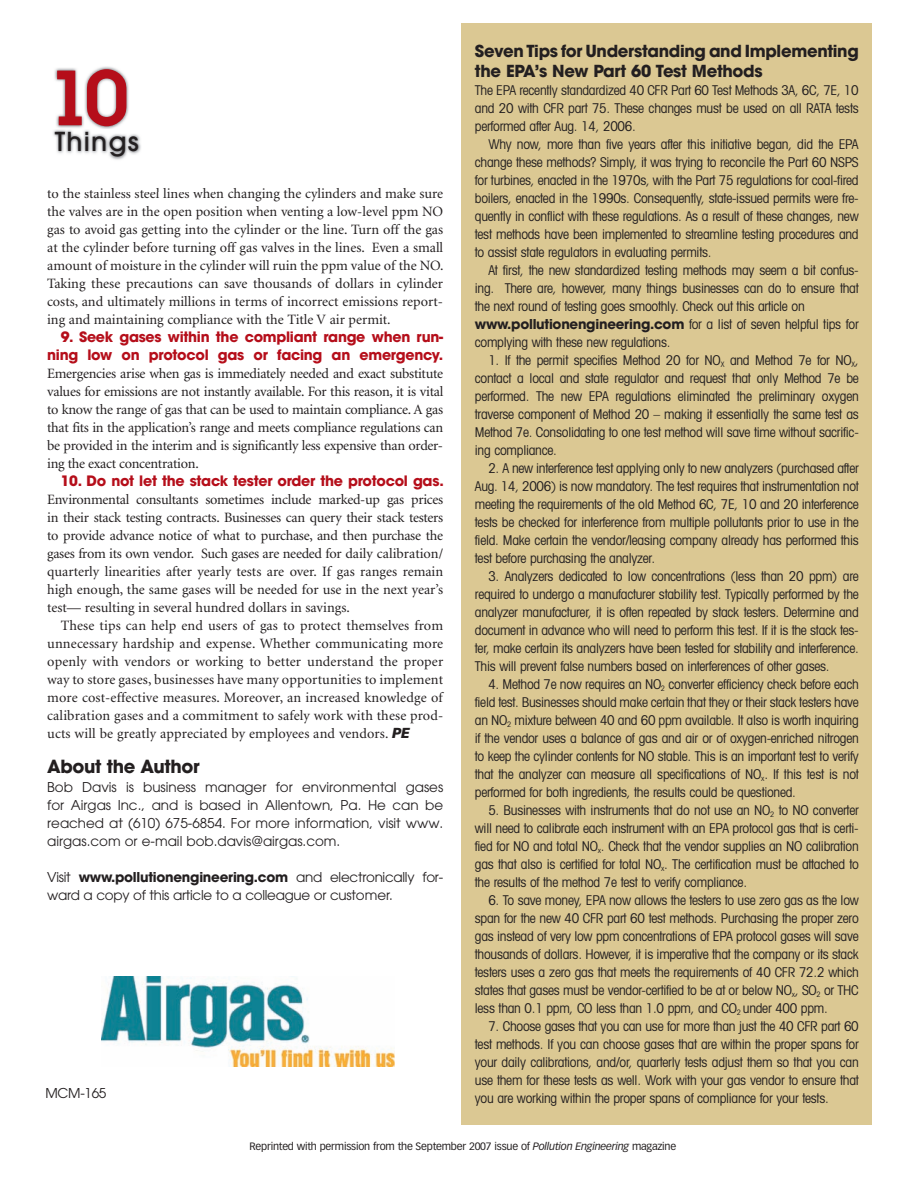
<style>
.page{position:relative;width:918px;height:1188px;background:#fff}
.page>*{position:absolute;margin:0;border:0;box-sizing:border-box;transform-origin:0 0}
.t1{font:600 76.5px "Lubalin Graph";color:#b50e1a}
.t2{font:500 25.95px "Avant Garde";letter-spacing:.045em;color:#231f20}
.t3{font:700 18px "Avant Garde";letter-spacing:-.02em;color:#231f20}
.t4{font:700 16.5px/19.8px "Avant Garde";letter-spacing:-.02em;color:#231f20}
.t5{font:14.25px/18px "Minion";color:#231f20;text-align:justify}
.t6{font:700 14.25px/18px "Avant Garde";letter-spacing:-.02em;color:#b50e1a;text-align:right}
.t7{font:condensed 13.5px/18px "Avant Garde";letter-spacing:-.02em;color:#231f20;text-align:justify}
.t8{font:13.5px/18px "Avant Garde";color:#231f20;text-align:justify}
.t9{font:13.5px/18px "Avant Garde";letter-spacing:-.02em;color:#231f20}
.t10{font:10.5px "Vectora LH";letter-spacing:-.02em;color:#231f20}
.s1{font-weight:700;font-stretch:normal}
.s2{font-family:"Vectora LH";font-weight:900;font-style:italic}
.s3{font-weight:700}
.s4{font-style:italic}
</style>
<div class="page">
<img style="left:54px;top:66px;width:75px;height:63px">
<img style="left:54px;top:129px;width:87px;height:31px">
<div style="left:461px;top:24px;width:411px;height:1101px;background:#dbc893"></div>
<img style="left:102px;top:977px;width:292px;height:89px">
<p class="t4" style="left:475px;top:43px;width:385px">Seven Tips for Understanding and Implementing the EPA’s New Part 60 Test Methods</p>
<p class="t7" style="left:475px;top:82px;width:385px">The EPA recently standardized 40 CFR Part 60 Test Methods 3A, 6C, 7E, 10 and 20 with CFR part 75. These changes must be used on all RATA tests performed after Aug. 14, 2006.</p>
<p class="t7" style="left:475px;top:136px;width:385px;text-indent:14px">Why now, more than five years after this initiative began, did the EPA change these methods? Simply, it was trying to reconcile the Part 60 NSPS for turbines, enacted in the 1970s, with the Part 75 regulations for coal-fired boilers, enacted in the 1990s. Consequently, state-issued permits were fre&shy;quently in conflict with these regulations. As a result of these changes, new test methods have been implemented to streamline testing procedures and to assist state regulators in evaluating permits.</p>
<p class="t7" style="left:475px;top:262px;width:385px;text-align:left;text-indent:14px">At first, the new standardized testing methods may seem a bit confus&shy;ing. There are, however, many things businesses can do to ensure that the next round of testing goes smoothly. Check out this article on <span class="s1">www.pollutionengineering.com</span> for a list of seven helpful tips for complying with these new regulations.</p>
<p class="t7" style="left:475px;top:352px;width:385px;text-indent:13px">1. If the permit specifies Method 20 for NO<sub>X</sub> and Method 7e for NO<sub>X</sub>, contact a local and state regulator and request that only Method 7e be performed. The new EPA regulations eliminated the preliminary oxygen traverse component of Method 20 – making it essentially the same test as Method 7e. Consolidating to one test method will save time without sacrific&shy;ing compliance.</p>
<p class="t7" style="left:475px;top:460px;width:385px;text-indent:14px">2. A new interference test applying only to new analyzers (purchased after Aug. 14, 2006) is now mandatory. The test requires that instrumentation not meeting the requirements of the old Method 6C, 7E, 10 and 20 interference tests be checked for interference from multiple pollutants prior to use in the field. Make certain the vendor/leasing company already has performed this test before purchasing the analyzer.</p>
<p class="t7" style="left:475px;top:568px;width:385px;text-indent:14px">3. Analyzers dedicated to low concentrations (less than 20 ppm) are required to undergo a manufacturer stability test. Typically performed by the analyzer manufacturer, it is often repeated by stack testers. Determine and document in advance who will need to perform this test. If it is the stack tes&shy;ter, make certain its analyzers have been tested for stability and interference.<br>This will prevent false numbers based on interferences of other gases.</p>
<p class="t7" style="left:475px;top:676px;width:386px;text-indent:14px">4. Method 7e now requires an NO<sub>2</sub> converter efficiency check before each field test. Businesses should make certain that they or their stack testers have an NO<sub>2</sub> mixture between 40 and 60 ppm available. It also is worth inquiring if the vendor uses a balance of gas and air or of oxygen-enriched nitrogen to keep the cylinder contents for NO stable. This is an important test to verify that the analyzer can measure all specifications of NO<sub>x</sub>. If this test is not performed for both ingredients, the results could be questioned.</p>
<p class="t7" style="left:475px;top:802px;width:385px;text-indent:14px">5. Businesses with instruments that do not use an NO<sub>2</sub> to NO converter will need to calibrate each instrument with an EPA protocol gas that is certi&shy;fied for NO and total NO<sub>x</sub>. Check that the vendor supplies an NO calibration gas that also is certified for total NO<sub>x</sub>. The certification must be attached to the results of the method 7e test to verify compliance.</p>
<p class="t7" style="left:475px;top:892px;width:385px;text-indent:14px">6. To save money, EPA now allows the testers to use zero gas as the low span for the new 40 CFR part 60 test methods. Purchasing the proper zero gas instead of very low ppm concentrations of EPA protocol gases will save thousands of dollars. However, it is imperative that the company or its stack testers uses a zero gas that meets the requirements of 40 CFR 72.2 which states that gases must be vendor-certified to be at or below NO<sub>x</sub>, SO<sub>2</sub> or THC less than 0.1 ppm, CO less than 1.0 ppm, and CO<sub>2</sub> under 400 ppm.</p>
<p class="t7" style="left:475px;top:1018px;width:385px;text-indent:14px">7. Choose gases that you can use for more than just the 40 CFR part 60 test methods. If you can choose gases that are within the proper spans for your daily calibrations, and/or, quarterly tests adjust them so that you can use them for these tests as well. Work with your gas vendor to ensure that</p>
<h1 class="t1" style="left:47px;top:70px;width:83px">10</h1>
<h2 class="t2" style="left:55px;top:132px;width:86px">Things</h2>
<p class="t5" style="left:47px;top:186px;width:398px">to e s a n ess s ee nes w en changing the cylinders and make sure the valves are in the open position when venting a low-level ppm NO gas to avoid gas getting into the cylinder or the line. Turn off the gas at the cylinder before turning off gas valves in the lines. Even a small amount of moisture in the cylinder will ruin the ppm value of the NO.<br>Taking these precautions can save thousands of dollars in cylinder costs, and ultimately millions in terms of incorrect emissions report&shy;ing and maintaining compliance with the Title V air permit.</p>
<p class="t6" style="left:47px;top:329px;width:398px">9. Seek gases within the compliant range when run&shy;ning low on protocol gas or facing an emergency.</p>
<p class="t5" style="left:47px;top:366px;width:398px">Emergencies arise when gas is immediately needed and exact substitute values for emissions are not instantly available. For this reason, it is vital to know the range of gas that can be used to maintain compliance. A gas that fits in the application’s range and meets compliance regulations can be provided in the interim and is significantly less expensive than order&shy;ing the exact concentration.</p>
<p class="t6" style="left:61px;top:473px;width:385px">10. Do not let the stack tester order the protocol gas.</p>
<p class="t5" style="left:47px;top:492px;width:398px">Environmental consultants sometimes include marked-up gas prices in their stack testing contracts. Businesses can query their stack testers to provide advance notice of what to purchase, and then purchase the gases from its own vendor. Such gases are needed for daily calibration/ quarterly linearities after yearly tests are over. If gas ranges remain high enough, the same gases will be needed for use in the next year’s test— resulting in several hundred dollars in savings.</p>
<p class="t5" style="left:47px;top:617px;width:398px;text-indent:13px">These tips can help end users of gas to protect themselves from unnecessary hardship and expense. Whether communicating more openly with vendors or working to better understand the proper way to store gases, businesses have many opportunities to implement more cost-effective measures. Moreover, an increased knowledge of calibration gases and a commitment to safely work with these prod&shy;ucts will be greatly appreciated by employees and vendors. <span class="s2">PE</span></p>
<h3 class="t3" style="left:47px;top:759px;width:154px">About the Author</h3>
<p class="t8" style="left:47px;top:779px;width:398px">Bob Davis is business manager for environmental gases for Airgas Inc., and is based in Allentown, Pa. He can be reached at (610) 675-6854. For more information, visit www. airgas.com or e-mail bob.davis@airgas.com.</p>
<p class="t9" style="left:47px;top:869px;width:398px">Visit <span class="s3">www.pollutionengineering.com</span> and electronically for&shy;ward a copy of this article to a colleague or customer.</p>
<p class="t5" style="left:62px;top:186px;width:54px">th til</p>
<p class="t5" style="left:140px;top:186px;width:32px">t lli</p>
<p class="t5" style="left:203px;top:186px;width:9px">h</p>
<p class="t8" style="left:45px;top:1085px;width:63px">MCM-165</p>
<p class="t7" style="left:475px;top:1090px;width:355px">you are working within the proper spans of compliance for your tests.</p>
<p class="t10" style="left:250px;top:1141px;width:428px">Reprinted with permission from the September 2007 issue of <span class="s4">Pollution Engineering</span> magazine</p>
</div>
